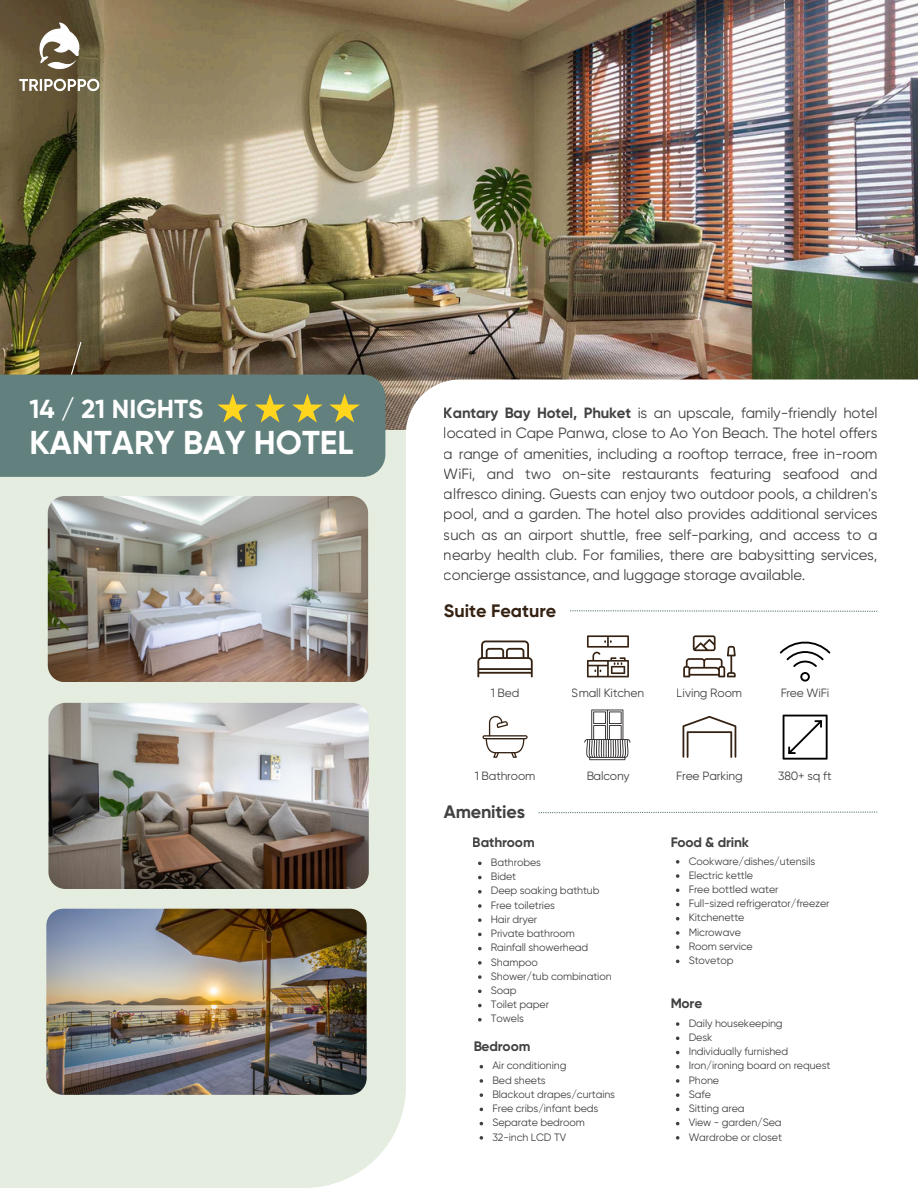
<style>
.page{position:relative;width:918px;height:1188px;background:#fff}
.page>*{position:absolute;margin:0;border:0;box-sizing:border-box;transform-origin:0 0}
.t1{font:700 33px "Gilroy";color:#fff}
.t2{font:700 26.1px "Gilroy";color:#fff}
.t3{font:700 18px "Gilroy";color:#352213}
.t4{font:700 18px "Gilroy";letter-spacing:-.01em;color:#121212}
.t5{font:14.85px/20.2px "Gilroy";letter-spacing:-.01em;color:#121212;text-align:justify}
.t6{font:700 13.65px "Gilroy";letter-spacing:-.01em;color:#121212}
.t7{font:12px "Gilroy";letter-spacing:-.01em;color:#121212}
.t8{font:10.65px/14.2px "Gilroy";letter-spacing:-.01em;color:#121212}
.s1{font-weight:700}
</style>
<div class="page">
<div style="left:0;top:430px;width:406px;height:758px;background:#e5ede0"></div>
<img style="left:48px;top:496px;width:320px;height:186px;border-radius:17px">
<img style="left:48px;top:703px;width:321px;height:185px;border-radius:17px">
<img style="left:46px;top:909px;width:321px;height:185px;border-radius:17px">
<img style="left:0;top:0;width:918px;height:430px">
<img style="left:16px;top:19px;width:88px;height:79px">
<svg style="left:406px;top:380px;width:512px;height:759px"></svg>
<svg style="left:477px;top:641px;width:56px;height:36px"></svg>
<svg style="left:683px;top:635px;width:53px;height:42px"></svg>
<svg style="left:683px;top:716px;width:53px;height:41px"></svg>
<svg style="left:482px;top:735px;width:45px;height:4px"></svg>
<hr style="left:484px;top:737px;width:42px;height:1px;background:#352213">
<svg style="left:486px;top:716px;width:38px;height:41px"></svg>
<svg style="left:587px;top:635px;width:42px;height:42px"></svg>
<svg style="left:780px;top:638px;width:50px;height:44px"></svg>
<svg style="left:783px;top:715px;width:45px;height:45px"></svg>
<svg style="left:584px;top:710px;width:46px;height:50px"></svg>
<svg style="left:570px;top:610px;width:307px;height:2px"></svg>
<svg style="left:539px;top:812px;width:338px;height:1px"></svg>
<svg style="left:0;top:341px;width:385px;height:136px"></svg>
<svg style="left:478px;top:862px;width:4px;height:3px"></svg>
<svg style="left:478px;top:876px;width:4px;height:3px"></svg>
<svg style="left:478px;top:890px;width:4px;height:4px"></svg>
<svg style="left:478px;top:904px;width:4px;height:4px"></svg>
<svg style="left:478px;top:918px;width:4px;height:4px"></svg>
<svg style="left:478px;top:933px;width:4px;height:3px"></svg>
<svg style="left:478px;top:947px;width:4px;height:3px"></svg>
<svg style="left:478px;top:961px;width:4px;height:4px"></svg>
<svg style="left:478px;top:975px;width:4px;height:4px"></svg>
<svg style="left:478px;top:990px;width:4px;height:3px"></svg>
<svg style="left:478px;top:1004px;width:4px;height:3px"></svg>
<svg style="left:478px;top:1018px;width:4px;height:4px"></svg>
<svg style="left:480px;top:1065px;width:3px;height:4px"></svg>
<svg style="left:480px;top:1079px;width:3px;height:4px"></svg>
<svg style="left:480px;top:1093px;width:3px;height:4px"></svg>
<svg style="left:480px;top:1136px;width:3px;height:4px"></svg>
<svg style="left:676px;top:860px;width:3px;height:4px"></svg>
<svg style="left:676px;top:874px;width:3px;height:4px"></svg>
<svg style="left:676px;top:917px;width:3px;height:4px"></svg>
<svg style="left:676px;top:931px;width:3px;height:4px"></svg>
<svg style="left:676px;top:945px;width:3px;height:4px"></svg>
<svg style="left:676px;top:1022px;width:3px;height:4px"></svg>
<svg style="left:676px;top:1065px;width:3px;height:4px"></svg>
<svg style="left:676px;top:1079px;width:3px;height:4px"></svg>
<svg style="left:676px;top:1093px;width:3px;height:4px"></svg>
<svg style="left:676px;top:1136px;width:3px;height:4px"></svg>
<h5 class="t2" style="left:30px;top:393px;width:175px">14 / 21 NIGHTS</h5>
<h1 class="t1" style="left:30px;top:423px;width:325px">KANTARY BAY HOTEL</h1>
<p class="t5" style="left:444px;top:403px;width:435px"><span class="s1">Kantary Bay Hotel, Phuket</span> is an upscale, family-friendly hotel located in Cape Panwa, close to Ao Yon Beach. The hotel offers a range of amenities, including a rooftop terrace, free in-room WiFi, and two on-site restaurants featuring seafood and alfresco dining. Guests can enjoy two outdoor pools, a children's pool, and a garden. The hotel also provides additional services such as an airport shuttle, free self-parking, and access to a nearby health club. For families, there are babysitting services, concierge assistance, and luggage storage available.</p>
<h2 class="t3" style="left:444px;top:600px;width:114px">Suite Feature</h2>
<p class="t7" style="left:491px;top:686px;width:30px">1 Bed</p>
<p class="t7" style="left:475px;top:768px;width:62px">1 Bathroom</p>
<h3 class="t4" style="left:444px;top:801px;width:83px">Amenities</h3>
<p class="t7" style="left:572px;top:686px;width:74px">Small Kitchen</p>
<p class="t7" style="left:677px;top:686px;width:67px">Living Room</p>
<p class="t7" style="left:780px;top:686px;width:51px">Free WiFi</p>
<p class="t7" style="left:676px;top:768px;width:68px">Free Parking</p>
<p class="t7" style="left:586px;top:769px;width:45px">Balcony</p>
<p class="t7" style="left:778px;top:769px;width:55px">380+ sq ft</p>
<p class="t6" style="left:473px;top:834px;width:63px">Bathroom</p>
<p class="t8" style="left:491px;top:855px;width:122px">Bathrobes<br>Bidet<br>Deep soaking bathtub<br>Free toiletries<br>Hair dryer<br>Private bathroom<br>Rainfall showerhead<br>Shampoo<br>Shower/tub combination<br>Soap<br>Toilet paper<br>Towels</p>
<p class="t6" style="left:473px;top:1038px;width:58px">Bedroom</p>
<p class="t8" style="left:492px;top:1059px;width:124px">Air conditioning<br>Bed sheets<br>Blackout drapes/curtains<br>Free cribs/infant beds<br>Separate bedroom<br>32-inch LCD TV</p>
<p class="t6" style="left:671px;top:834px;width:80px">Food &amp; drink</p>
<p class="t8" style="left:689px;top:854px;width:142px">Cookware/dishes/utensils<br>Electric kettle<br>Free bottled water<br>Full-sized refrigerator/freezer<br>Kitchenette<br>Microwave<br>Room service<br>Stovetop</p>
<p class="t6" style="left:671px;top:995px;width:33px">More</p>
<p class="t8" style="left:689px;top:1016px;width:143px">Daily housekeeping<br>Desk<br>Individually furnished<br>Iron/ironing board on request<br>Phone<br>Safe<br>Sitting area<br>View - garden/Sea<br>Wardrobe or closet</p>
</div>
